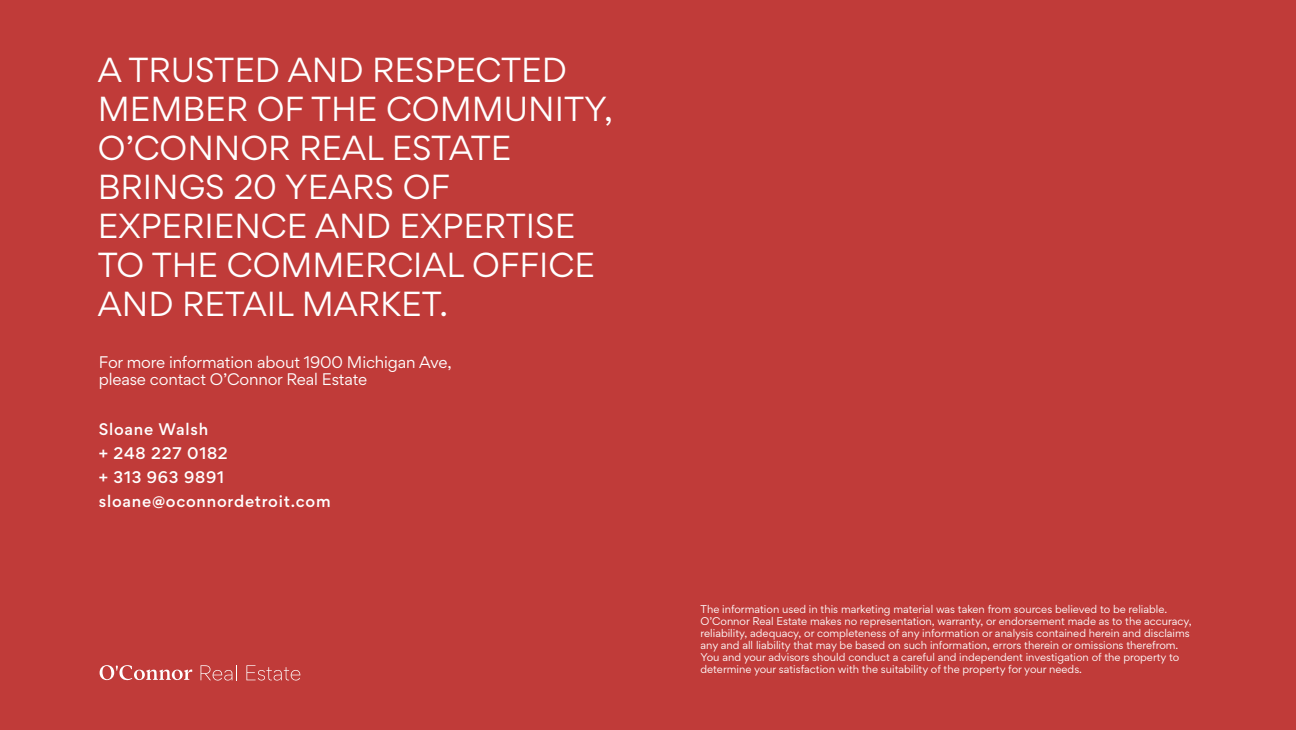
<style>
.page{position:relative;width:1296px;height:730px;background:#fff}
.page>*{position:absolute;margin:0;border:0;box-sizing:border-box;transform-origin:0 0}
.t1{font:31px/39px "Gordita";color:#fff}
.stats_Description_paragraph{font:15px "Gordita";letter-spacing:-.01em;color:#fff}
.stats_Description_paragraph-2{font:500 15px/24px "Gordita";letter-spacing:.05em;color:#fff}
.t2{font:10px/12px "Gordita";color:#fff}
</style>
<div class="page">
<div style="left:0;top:0;width:1296px;height:729px;background:#c03b39"></div>
<svg style="left:246px;top:665px;width:54px;height:15px"></svg>
<svg style="left:201px;top:665px;width:36px;height:15px"></svg>
<svg style="left:100px;top:665px;width:92px;height:15px"></svg>
<p class="t1" style="left:98px;top:50px;width:471px">A TRUSTED AND RESPECTED</p>
<p class="t1" style="left:98px;top:89px;width:517px">MEMBER OF THE COMMUNITY,<br>O’CONNOR REAL ESTATE</p>
<p class="t1" style="left:98px;top:167px;width:354px">BRINGS 20 YEARS OF</p>
<p class="t1" style="left:98px;top:206px;width:479px">EXPERIENCE AND EXPERTISE</p>
<p class="t1" style="left:98px;top:245px;width:499px">TO THE COMMERCIAL OFFICE</p>
<p class="t1" style="left:98px;top:284px;width:352px">AND RETAIL MARKET.</p>
<p class="stats_Description_paragraph" style="left:99px;top:351px;width:355px">For more information about 1900 Michigan Ave,</p>
<p class="stats_Description_paragraph" style="left:99px;top:368px;width:270px">please contact O’Connor Real Estate</p>
<p class="stats_Description_paragraph-2" style="left:99px;top:417px;width:111px">Sloane Walsh</p>
<p class="stats_Description_paragraph-2" style="left:99px;top:441px;width:131px">+ 248 227 0182 + 313 963 9891</p>
<p class="stats_Description_paragraph-2" style="left:99px;top:489px;width:233px">sloane@oconnordetroit.com</p>
<p class="t2" style="left:701px;top:602px;width:493px">The information used in this marketing material was taken from sources believed to be reliable.<br>O’Connor Real Estate makes no representation, warranty, or endorsement made as to the accuracy, reliability, adequacy, or completeness of any information or analysis contained herein and disclaims any and all liability that may be based on such information, errors therein or omissions therefrom.<br>You and your advisors should conduct a careful and independent investigation of the property to determine your satisfaction with the suitability of the property for your needs.</p>
</div>
